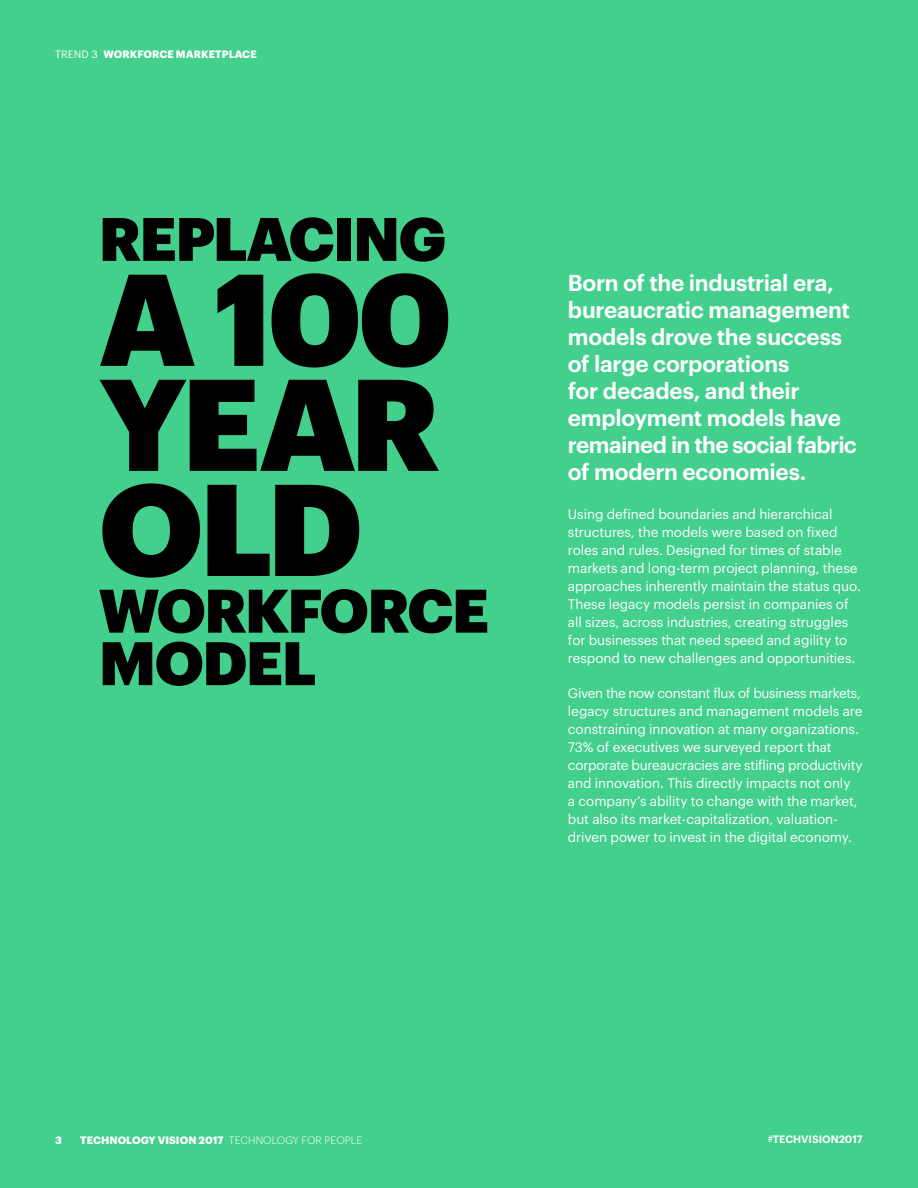
<style>
.page{position:relative;width:918px;height:1188px;background:#43cf8c}
.page>*{position:absolute;margin:0;border:0;box-sizing:border-box;transform-origin:0 0}
.t1{font:900 127.5px/105px "Graphik";letter-spacing:-.035em;color:#000;text-align:justify}
.t2{font:900 60px/52.5px "Graphik";letter-spacing:-.025em;color:#000}
.t3{font:600 22.5px/27px "Graphik";letter-spacing:-.015em;color:#fff}
.t4{font:13.5px/18px "Graphik";letter-spacing:-.005em;color:#fff}
.t5{font:700 10.5px "Graphik";letter-spacing:.005em;color:#fff}
.t6{font:600 10.5px "Graphik";color:#fff}
.s1{font-weight:400}
.s2{font-weight:300}
</style>
<div class="page">
<p class="t5" style="left:55px;top:46px;width:203px"><span class="s1">TREND 3</span> WORKFORCE MARKETPLACE</p>
<h2 class="t2" style="left:99px;top:207px;width:349px">REPLACING</h2>
<h1 class="t1" style="left:99px;top:255px;width:355px">A 100<br>YEAR OLD</h1>
<h2 class="t2" style="left:99px;top:579px;width:392px">WORKFORCE<br>MODEL</h2>
<h3 class="t3" style="left:568px;top:267px;width:291px">Born of the industrial era, bureaucratic management models drove the success of large corporations<br>for decades, and their employment models have remained in the social fabric of modern economies.</h3>
<p class="t4" style="left:568px;top:504px;width:294px">Using defined boundaries and hierarchical structures, the models were based on fixed roles and rules. Designed for times of stable markets and long-term project planning, these approaches inherently maintain the status quo.<br>These legacy models persist in companies of all sizes, across industries, creating struggles for businesses that need speed and agility to respond to new challenges and opportunities.</p>
<p class="t4" style="left:568px;top:683px;width:296px">Given the now constant flux of business markets, legacy structures and management models are constraining innovation at many organizations.<br>73% of executives we surveyed report that corporate bureaucracies are stifling productivity and innovation. This directly impacts not only<br>a company’s ability to change with the market, but also its market-capitalization, valuation&shy;driven power to invest in the digital economy.</p>
<p class="t5" style="left:55px;top:1132px;width:8px">3</p>
<p class="t5" style="left:80px;top:1132px;width:284px">TECHNOLOGY VISION 2017 <span class="s2">TECHNOLOGY FOR PEOPLE</span></p>
<p class="t6" style="left:768px;top:1131px;width:97px"><span class="s1">#</span>TECHVISION2017</p>
</div>
